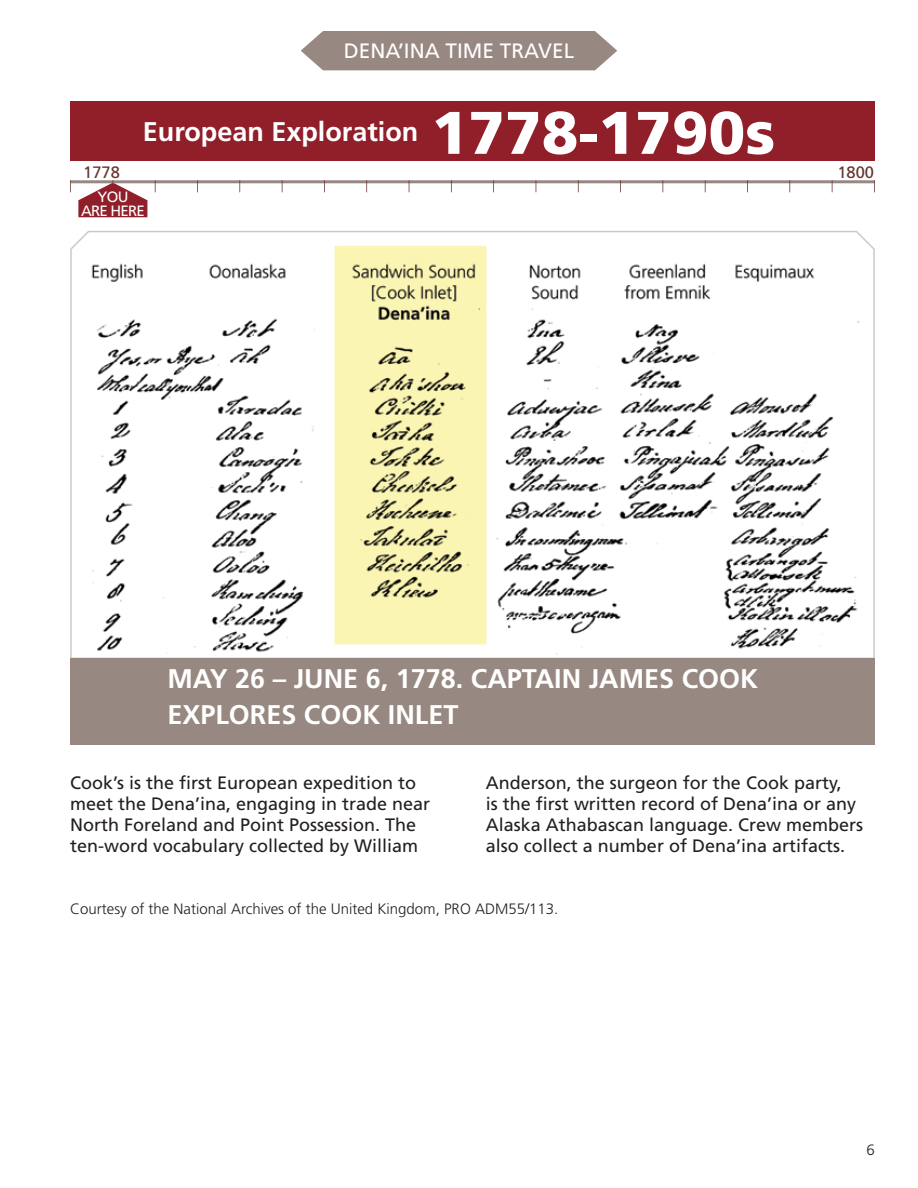
<style>
.page{position:relative;width:918px;height:1188px;background:#fff}
.page>*{position:absolute;margin:0;border:0;box-sizing:border-box;transform-origin:0 0}
.t1{font:900 60px "Frutiger LT Std";color:#fff}
.t2{font:700 27px/36px "Frutiger LT Std";color:#fff}
.t3{font:20.85px "Frutiger LT Std";color:#fff}
.t4{font:18px/21px "Frutiger LT Std";color:#231f20}
.t5{font:16.5px "Frutiger LT Std";color:#663330}
.t6{font:300 15px "Frutiger LT Std";color:#231f20}
.t7{font:15px/13.5px "Frutiger LT Std";letter-spacing:-.05em;color:#fff;text-align:center}
</style>
<div class="page">
<svg style="left:301px;top:31px;width:316px;height:39px;background:#9e9189"></svg>
<div style="left:70px;top:102px;width:805px;height:59px;background:#911f29"></div>
<svg style="left:70px;top:230px;width:805px;height:428px"></svg>
<div style="left:70px;top:658px;width:805px;height:87px;background:#978981"></div>
<svg style="left:70px;top:180px;width:805px;height:37px"></svg>
<p class="t3" style="left:344px;top:39px;width:232px">DENA’INA TIME TRAVEL</p>
<h2 class="t2" style="left:143px;top:114px;width:277px">European Exploration</h2>
<h1 class="t1" style="left:432px;top:97px;width:345px">1778-1790s</h1>
<p class="t5" style="left:83px;top:162px;width:38px">1778</p>
<p class="t5" style="left:837px;top:162px;width:38px">1800</p>
<p class="t7" style="left:81px;top:190px;width:65px">YOU<br>ARE HERE</p>
<h2 class="t2" style="left:167px;top:661px;width:592px">MAY 26 – JUNE 6, 1778. CAPTAIN JAMES COOK<br>EXPLORES COOK INLET</h2>
<p class="t4" style="left:70px;top:772px;width:362px">Cook’s is the first European expedition to meet the Dena’ina, engaging in trade near North Foreland and Point Possession. The ten-word vocabulary collected by William</p>
<p class="t4" style="left:486px;top:772px;width:379px">Anderson, the surgeon for the Cook party,<br>is the first written record of Dena’ina or any Alaska Athabascan language. Crew members also collect a number of Dena’ina artifacts.</p>
<p class="t6" style="left:70px;top:901px;width:490px">Courtesy of the National Archives of the United Kingdom, PRO ADM55/113.</p>
<p class="t6" style="left:866px;top:1142px;width:10px">6</p>
</div>
